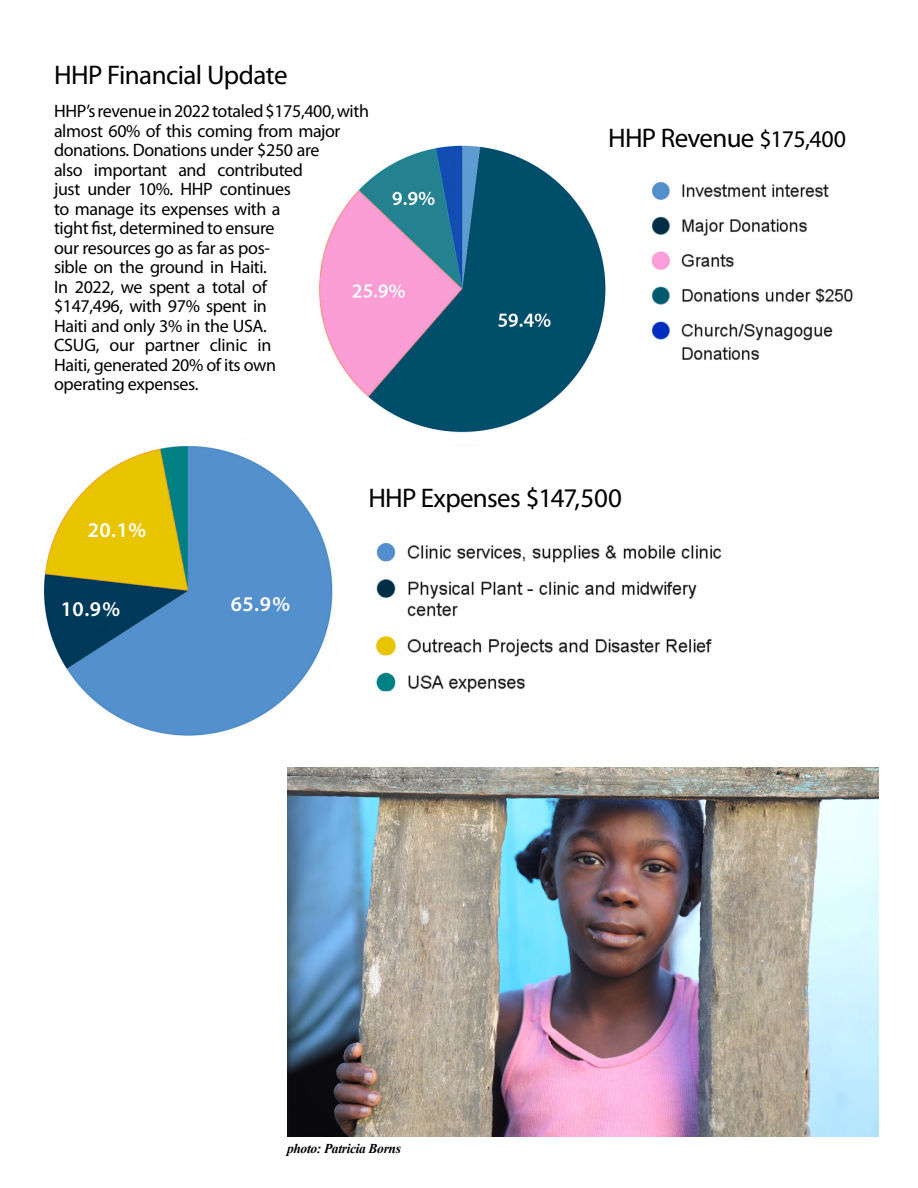
<style>
.page{position:relative;width:918px;height:1188px;background:#fff}
.page>*{position:absolute;margin:0;border:0;box-sizing:border-box;transform-origin:0 0}
.t1{font:27px "Myriad Pro";letter-spacing:-.025em;color:#000}
.t2{font:600 21px "Myriad Pro";color:#fff}
.t3{font:18px/19.5px "Myriad Pro";letter-spacing:-.02em;color:#000}
.t4{font:italic 700 13.5px "Times New Roman";letter-spacing:-.025em;color:#000}
.s1{font-size:24px}
</style>
<div class="page">
<img style="left:287px;top:767px;width:592px;height:369px">
<img style="left:376px;top:542px;width:346px;height:151px">
<img style="left:44px;top:445px;width:289px;height:291px">
<img style="left:308px;top:134px;width:311px;height:312px;border-radius:156px">
<img style="left:651px;top:181px;width:202px;height:179px">
<h1 class="t1" style="left:54px;top:59px;width:235px">HHP Financial Update</h1>
<p class="t3" style="left:54px;top:101px;width:317px">HHP’s revenue in 2022 totaled $175,400, with almost 60% of this coming from major donations. Donations under $250 are<br>also important and contributed<br>just under 10%. HHP continues<br>to manage its expenses with a<br>tight fist, determined to ensure<br>our resources go as far as pos-<br>sible on the ground in Haiti.<br>In 2022, we spent a total of<br>$147,496, with 97% spent in<br>Haiti and only 3% in the USA.<br>CSUG, our partner clinic in<br>Haiti, generated 20% of its own<br>operating expenses.</p>
<h1 class="t1" style="left:608px;top:121px;width:239px">HHP Revenue <span class="s1">$175,400</span></h1>
<p class="t2" style="left:88px;top:517px;width:60px">20.1%</p>
<p class="t2" style="left:61px;top:596px;width:61px">10.9%</p>
<p class="t2" style="left:231px;top:590px;width:61px">65.9%</p>
<h1 class="t1" style="left:368px;top:482px;width:255px">HHP Expenses $147,500</h1>
<p class="t4" style="left:287px;top:1139px;width:116px">photo: Patricia Borns</p>
</div>
